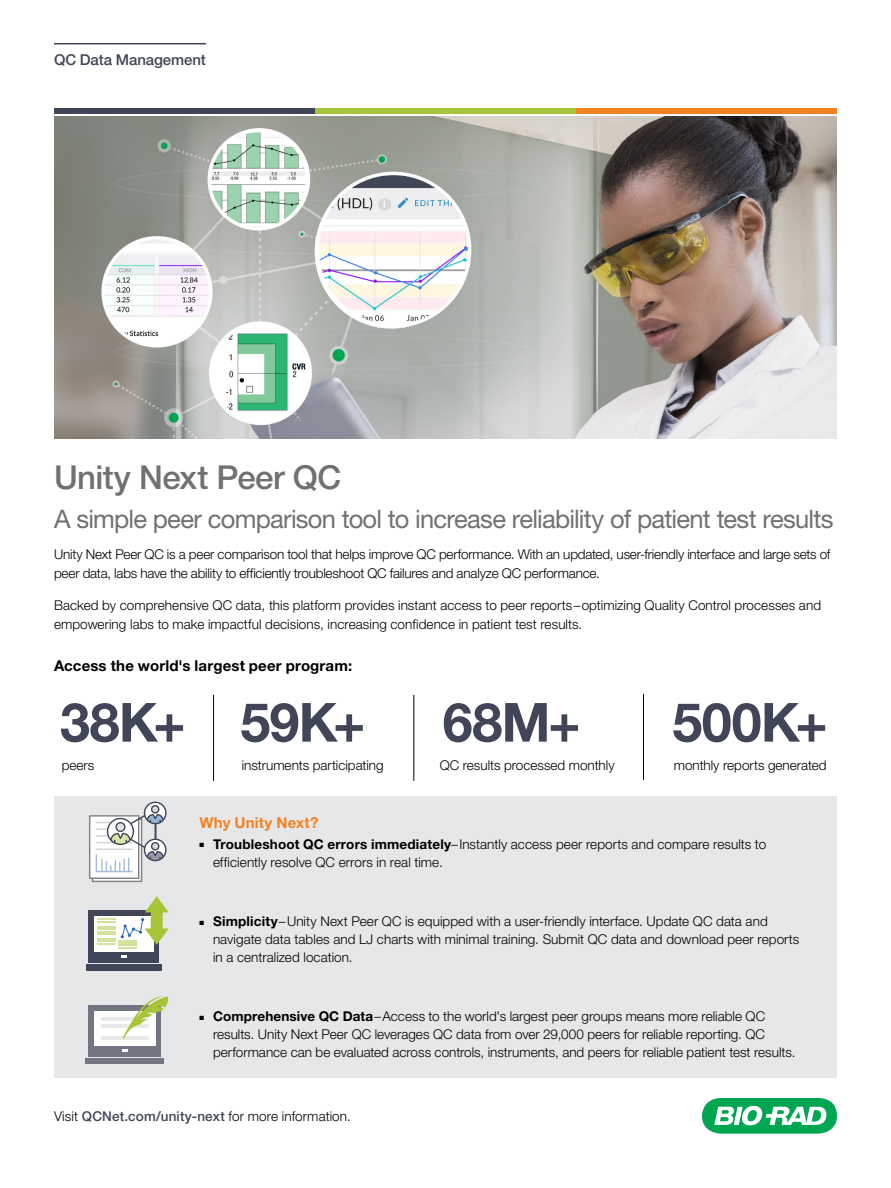
<style>
.page{position:relative;width:891px;height:1188px;background:#fff}
.page>*{position:absolute;margin:0;border:0;box-sizing:border-box;transform-origin:0 0}
.t1{font:700 54px "Helvetica Neue LT Pro";letter-spacing:-.015em;color:#404657}
.t2{font:500 33px "Helvetica Neue LT Pro";letter-spacing:-.015em;color:#717073}
.t3{font:25.5px "Helvetica Neue LT Pro";letter-spacing:-.03em;color:#717073}
.t4{font:700 15px "Helvetica Neue LT Pro";letter-spacing:.01em;color:#000}
.t5{font:500 15px "Helvetica Neue LT Pro";letter-spacing:-.005em;color:#404657}
.t6{font:700 15px "Helvetica Neue LT Pro";letter-spacing:.01em;color:#f58220}
.t7{font:300 13.5px/18px "Helvetica Neue LT Pro";color:#000}
.s1{font-weight:700}
.s2{font-weight:500;color:#404657}
</style>
<div class="page">
<div style="left:54px;top:796px;width:783px;height:282px;background:#e6e7e8"></div>
<svg style="left:702px;top:1098px;width:135px;height:36px"></svg>
<hr style="left:54px;top:43px;width:152px;height:1px;background:#404657">
<div style="left:54px;top:108px;width:261px;height:6px;background:#404657"></div>
<div style="left:315px;top:108px;width:261px;height:6px;background:#a7c539"></div>
<div style="left:576px;top:108px;width:261px;height:6px;background:#f58220"></div>
<img style="left:54px;top:117px;width:783px;height:321px">
<div style="left:86px;top:964px;width:76px;height:6px;background:#404657"></div>
<div style="left:89px;top:910px;width:70px;height:53px;background:#404657"></div>
<div style="left:94px;top:916px;width:60px;height:35px;background:#fff"></div>
<svg style="left:121px;top:956px;width:6px;height:2px"></svg>
<div style="left:151px;top:905px;width:12px;height:30px;background:#a7c539"></div>
<svg style="left:145px;top:896px;width:24px;height:16px"></svg>
<svg style="left:97px;top:918px;width:72px;height:31px"></svg>
<div style="left:86px;top:1058px;width:78px;height:6px;background:#727682"></div>
<svg style="left:89px;top:1005px;width:72px;height:52px"></svg>
<div style="left:94px;top:1011px;width:62px;height:34px;background:#fff"></div>
<svg style="left:122px;top:1050px;width:6px;height:2px"></svg>
<hr style="left:101px;top:1018px;width:48px;height:3px;background:#d1d3d4">
<hr style="left:101px;top:1024px;width:48px;height:3px;background:#d1d3d4">
<hr style="left:101px;top:1037px;width:48px;height:3px;background:#d1d3d4">
<svg style="left:122px;top:996px;width:46px;height:43px"></svg>
<div style="left:89px;top:815px;width:50px;height:64px;border:1px solid #808285"></div>
<svg style="left:91px;top:802px;width:76px;height:80px"></svg>
<svg style="left:116px;top:823px;width:9px;height:8px"></svg>
<svg style="left:151px;top:805px;width:8px;height:8px"></svg>
<svg style="left:151px;top:842px;width:8px;height:8px"></svg>
<hr style="left:213px;top:695px;width:1px;height:86px;background:#000">
<hr style="left:413px;top:695px;width:1px;height:86px;background:#000">
<hr style="left:643px;top:694px;width:1px;height:86px;background:#000">
<p class="t5" style="left:54px;top:50px;width:153px">QC Data Management</p>
<h2 class="t2" style="left:54px;top:457px;width:289px">Unity Next Peer QC</h2>
<h3 class="t3" style="left:54px;top:504px;width:781px">A simple peer comparison tool to increase reliability of patient test results</h3>
<p class="t7" style="left:54px;top:544px;width:778px;line-height:19.5px">Unity Next Peer QC is a peer comparison tool that helps improve QC performance. With an updated, user-friendly interface and large sets of peer data, labs have the ability to efficiently troubleshoot QC failures and analyze QC performance.</p>
<p class="t7" style="left:54px;top:595px;width:769px;line-height:19.5px">Backed by comprehensive QC data, this platform provides instant access to peer reports–optimizing Quality Control processes and empowering labs to make impactful decisions, increasing confidence in patient test results.</p>
<p class="t4" style="left:54px;top:656px;width:300px">Access the world's largest peer program:</p>
<h1 class="t1" style="left:60px;top:688px;width:307px">38K+ 59K+</h1>
<h1 class="t1" style="left:443px;top:688px;width:139px">68M+</h1>
<h1 class="t1" style="left:672px;top:688px;width:157px">500K+</h1>
<p class="t7" style="left:62px;top:756px;width:34px">peers</p>
<p class="t7" style="left:242px;top:756px;width:143px">instruments participating</p>
<p class="t7" style="left:440px;top:756px;width:176px">QC results processed monthly</p>
<p class="t7" style="left:674px;top:756px;width:154px">monthly reports generated</p>
<p class="t6" style="left:200px;top:813px;width:120px">Why Unity Next?</p>
<p class="t7" style="left:213px;top:835px;width:555px;text-indent:-14px">■ <span class="s1">Troubleshoot QC errors immediately</span>–Instantly access peer reports and compare results to efficiently resolve QC errors in real time.</p>
<p class="t7" style="left:213px;top:912px;width:588px;text-indent:-14px">■ <span class="s1">Simplicity</span>–Unity Next Peer QC is equipped with a user-friendly interface. Update QC data and navigate data tables and LJ charts with minimal training. Submit QC data and download peer reports in a centralized location.</p>
<p class="t7" style="left:213px;top:1007px;width:584px;text-indent:-14px">■ <span class="s1">Comprehensive QC Data</span>–Access to the world's largest peer groups means more reliable QC results. Unity Next Peer QC leverages QC data from over 29,000 peers for reliable reporting. QC performance can be evaluated across controls, instruments, and peers for reliable patient test results.</p>
<p class="t7" style="left:54px;top:1107px;width:298px">Visit <span class="s2">QCNet.com/unity-next</span> for more information.</p>
</div>
